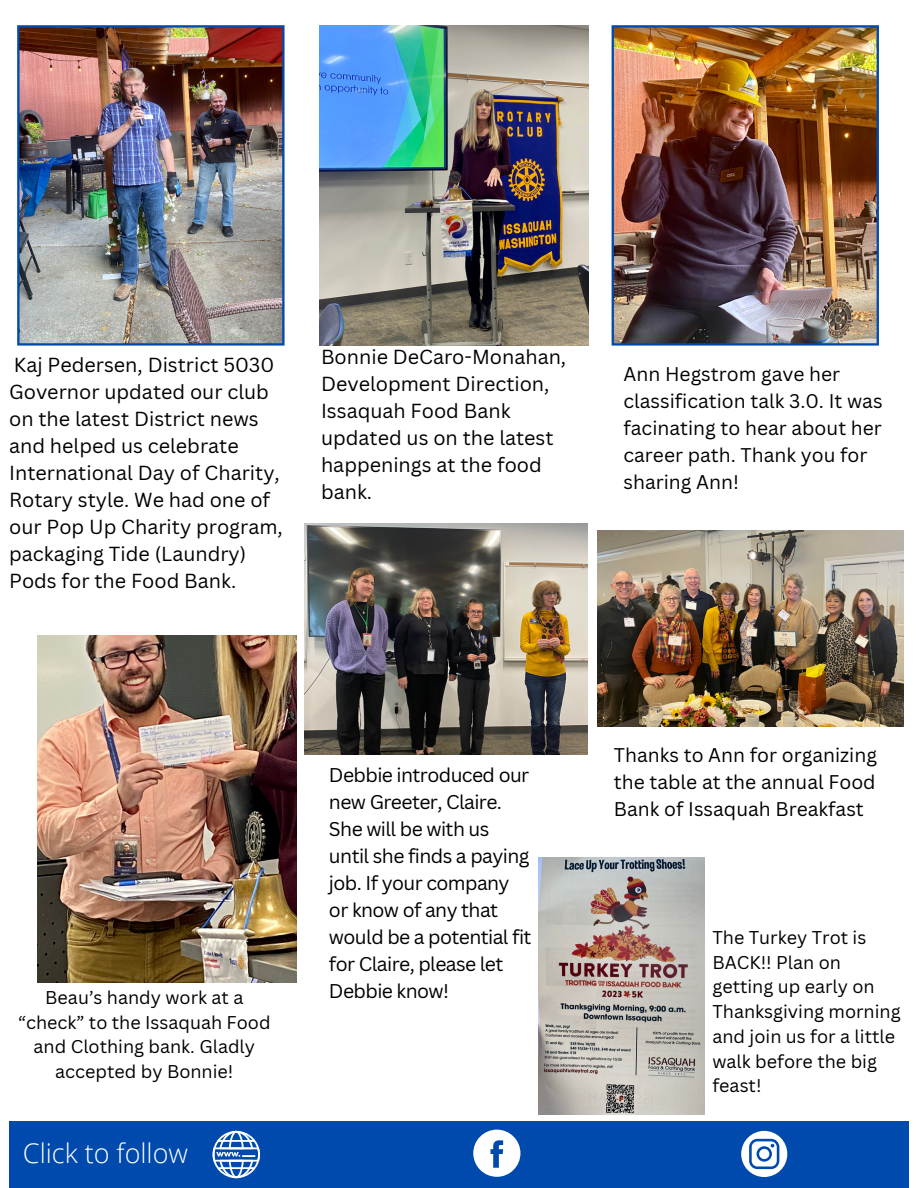
<style>
.page{position:relative;width:918px;height:1188px;background:#fff}
.page>*{position:absolute;margin:0;border:0;box-sizing:border-box;transform-origin:0 0}
.t1{font:300 27px "Open Sans";color:#fff}
.t2{font:19.8px/27px "Canva Sans";color:#000}
.t3{font:19.35px/27px "Canva Sans";color:#000}
.t4{font:19.35px/27px "Canva Sans";letter-spacing:-.03em;color:#000}
.t5{font:18px/24.8px "Canva Sans";color:#000;text-align:center}
</style>
<div class="page">
<div style="left:9px;top:1121px;width:900px;height:67px;background:#004aad"></div>
<svg style="left:213px;top:1131px;width:47px;height:47px"></svg>
<svg style="left:473px;top:1130px;width:47px;height:47px"></svg>
<svg style="left:741px;top:1131px;width:46px;height:46px"></svg>
<img style="left:612px;top:25px;width:267px;height:321px">
<img style="left:17px;top:25px;width:268px;height:321px">
<img style="left:37px;top:636px;width:260px;height:346px">
<img style="left:320px;top:25px;width:269px;height:321px">
<img style="left:304px;top:524px;width:284px;height:230px">
<img style="left:597px;top:530px;width:306px;height:196px">
<img style="left:538px;top:858px;width:167px;height:256px">
<p class="t2" style="left:9px;top:351px;width:275px">Kaj Pedersen, District 5030<br>Governor updated our club on the latest District news and helped us celebrate<br>International Day of Charity,<br>Rotary style. We had one of our Pop Up Charity program, packaging Tide (Laundry)<br>Pods for the Food Bank.</p>
<p class="t2" style="left:321px;top:343px;width:247px">Bonnie DeCaro-Monahan,<br>Development Direction,<br>Issaquah Food Bank</p>
<p class="t2" style="left:321px;top:424px;width:234px">updated us on the latest happenings at the food bank.</p>
<p class="t3" style="left:624px;top:360px;width:261px">Ann Hegstrom gave her classification talk 3.0. It was facinating to hear about her career path. Thank you for sharing Ann!</p>
<p class="t5" style="left:18px;top:985px;width:254px">Beau’s handy work at a “check” to the Issaquah Food and Clothing bank. Gladly accepted by Bonnie!</p>
<p class="t1" style="left:23px;top:1135px;width:167px">Click to follow</p>
<p class="t4" style="left:329px;top:761px;width:204px">Debbie introduced our new Greeter, Claire.<br>She will be with us until she finds a paying job. If your company or know of any that would be a potential fit for Claire, please let<br>Debbie know!</p>
<p class="t3" style="left:614px;top:741px;width:265px;text-align:justify">Thanks to Ann for organizing the table at the annual Food Bank of Issaquah Breakfast</p>
<p class="t5" style="left:712px;top:925px;width:190px;text-align:left">The Turkey Trot is<br>BACK!! Plan on getting up early on<br>Thanksgiving morning and join us for a little walk before the big feast!</p>
</div>
